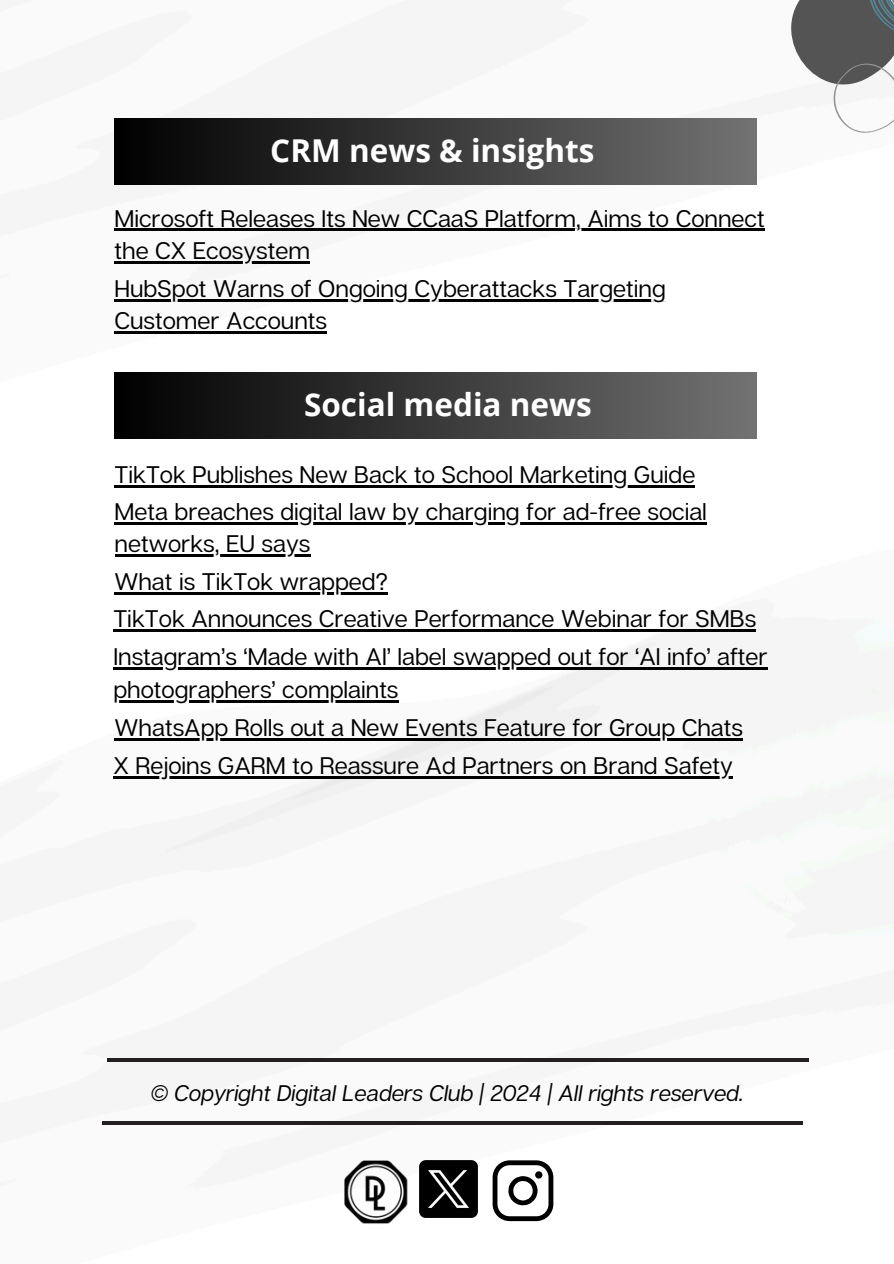
<style>
.page{position:relative;width:894px;height:1264px;background:#fff}
.page>*{position:absolute;margin:0;border:0;box-sizing:border-box;transform-origin:0 0}
.t1{font:700 31.5px "Open Sans";color:#fff}
.t2{font:24px/32.7px "Articulat CF";color:#000}
.t3{font:italic 22.5px "Articulat CF";color:#000}
</style>
<div class="page">
<img style="left:102px;top:118px;width:778px;height:1104px">
<svg style="left:774px;top:0;width:119px;height:133px"></svg>
<div style="left:114px;top:118px;width:641px;height:67px;background:linear-gradient(to right,#000,#727272)"></div>
<div style="left:114px;top:372px;width:641px;height:67px;background:linear-gradient(to right,#000,#727272)"></div>
<hr style="left:102px;top:1121px;width:700px;height:3px;background:#231f20">
<img style="left:419px;top:1160px;width:58px;height:57px">
<svg style="left:492px;top:1160px;width:61px;height:61px"></svg>
<div style="left:535px;top:1171px;width:7px;height:7px;background:#000;border-radius:50%"></div>
<hr style="left:107px;top:1058px;width:701px;height:3px;background:#231f20">
<img style="left:340px;top:1160px;width:75px;height:64px">
<hr style="left:114px;top:485px;width:581px;height:2px;background:#000">
<hr style="left:115px;top:522px;width:591px;height:2px;background:#000">
<hr style="left:115px;top:554px;width:195px;height:3px;background:#000">
<hr style="left:114px;top:229px;width:650px;height:2px;background:#000">
<hr style="left:114px;top:261px;width:196px;height:3px;background:#000">
<hr style="left:114px;top:299px;width:551px;height:2px;background:#000">
<hr style="left:114px;top:331px;width:213px;height:3px;background:#000">
<hr style="left:114px;top:592px;width:274px;height:3px;background:#000">
<hr style="left:113px;top:629px;width:643px;height:2px;background:#000">
<hr style="left:113px;top:667px;width:654px;height:2px;background:#000">
<hr style="left:113px;top:700px;width:285px;height:2px;background:#000">
<hr style="left:115px;top:738px;width:627px;height:2px;background:#000">
<hr style="left:113px;top:776px;width:619px;height:2px;background:#000">
<h1 class="t1" style="left:270px;top:129px;width:325px">CRM news &amp; insights</h1>
<p class="t2" style="left:114px;top:201px;width:651px">Microsoft Releases Its New CCaaS Platform, Aims to Connect</p>
<p class="t2" style="left:114px;top:234px;width:197px">the CX Ecosystem</p>
<p class="t2" style="left:114px;top:271px;width:552px">HubSpot Warns of Ongoing Cyberattacks Targeting<br>Customer Accounts</p>
<p class="t1" style="left:304px;top:382px;width:289px">Social media news</p>
<p class="t2" style="left:114px;top:457px;width:582px">TikTok Publishes New Back to School Marketing Guide</p>
<p class="t2" style="left:115px;top:494px;width:593px">Meta breaches digital law by charging for ad-free social</p>
<p class="t2" style="left:115px;top:527px;width:197px">networks, EU says</p>
<p class="t2" style="left:114px;top:565px;width:275px">What is TikTok wrapped?</p>
<p class="t2" style="left:113px;top:601px;width:644px">TikTok Announces Creative Performance Webinar for SMBs</p>
<p class="t2" style="left:113px;top:639px;width:655px">Instagram’s ‘Made with AI’ label swapped out for ‘AI info’ after</p>
<p class="t2" style="left:113px;top:672px;width:286px">photographers’ complaints</p>
<p class="t2" style="left:115px;top:710px;width:629px">WhatsApp Rolls out a New Events Feature for Group Chats</p>
<p class="t2" style="left:113px;top:748px;width:621px">X Rejoins GARM to Reassure Ad Partners on Brand Safety</p>
<p class="t3" style="left:151px;top:1078px;width:594px">© Copyright Digital Leaders Club | 2024 | All rights reserved.</p>
</div>
